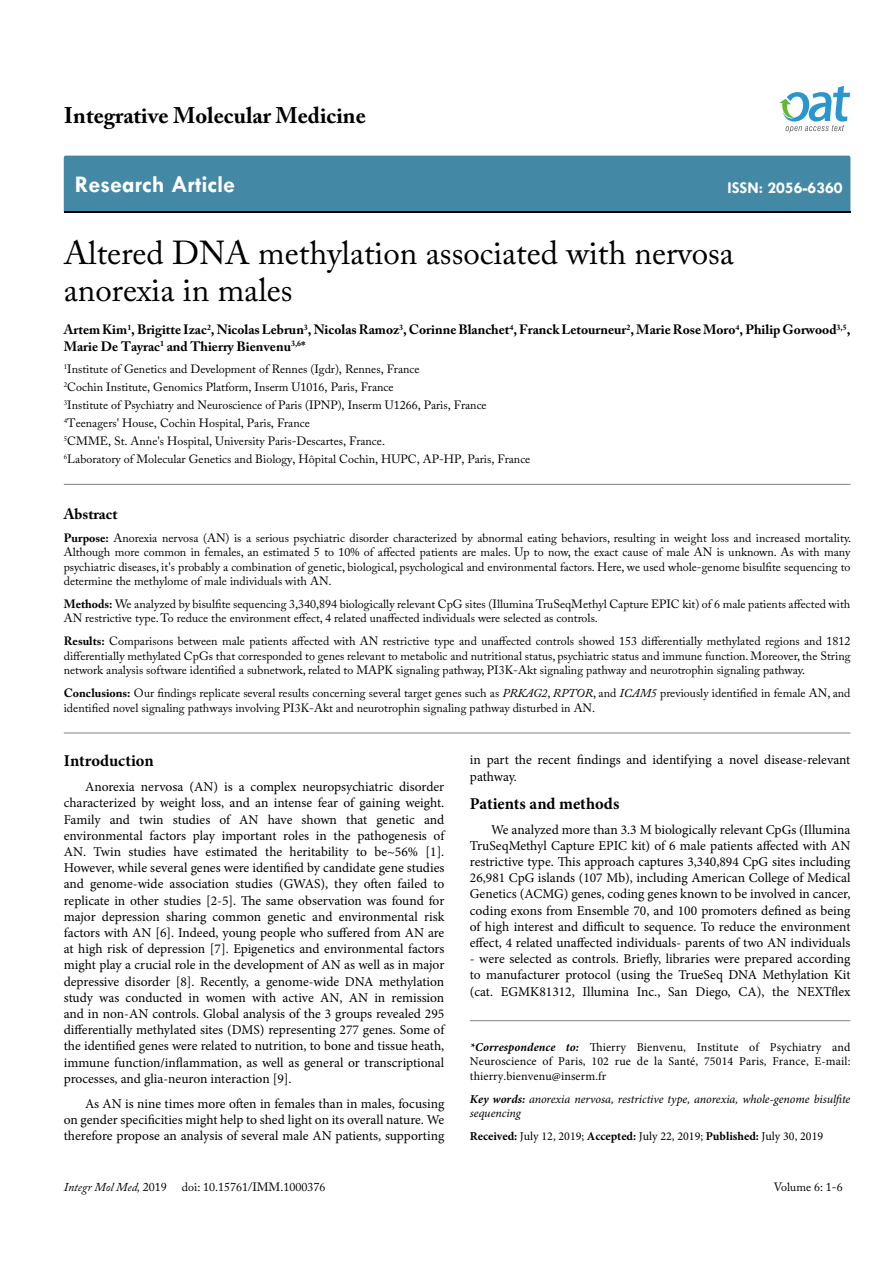
<style>
.page{position:relative;width:893px;height:1263px;background:#fff}
.page>*{position:absolute;margin:0;border:0;box-sizing:border-box;transform-origin:0 0}
.t1{font:33px/37.5px "Adobe Caslon Pro";color:#000}
.t2{font:700 24px "Tw Cen";color:#fff}
.t3{font:700 22.5px "Adobe Caslon Pro";color:#000}
.t4{font:700 16.5px "Minion Pro";letter-spacing:-.005em;color:#000}
.t5{font:700 16.5px "Tw Cen";color:#fff}
.t6{font:700 15px "Adobe Caslon Pro";color:#000}
.t7{font:13.5px/16.2px "Minion Pro";color:#000;text-align:justify}
.t8{font:700 13.5px/16.2px "Adobe Caslon Pro";color:#000}
.t9{font:12px/14.4px "Adobe Caslon Pro";color:#000}
.t10{font:12px/14.4px "Minion Pro";letter-spacing:.01em;color:#000;text-align:justify}
.t11{font:italic 12px/14.4px "Minion Pro";letter-spacing:-.005em;color:#000}
.t12{font:italic 12px "Adobe Caslon Pro";color:#000}
.s1{font-weight:700}
.s2{font-style:italic}
.s3{font-weight:700;font-style:italic}
.s4{font-style:normal}
</style>
<div class="page">
<div style="left:64px;top:156px;width:786px;height:56px;background:#4389a5"></div>
<svg style="left:779px;top:86px;width:71px;height:47px"></svg>
<hr style="left:64px;top:733px;width:786px;height:1px;background:#808285">
<hr style="left:64px;top:484px;width:786px;height:1px;background:#808285">
<hr style="left:470px;top:1020px;width:380px;height:1px;background:#808285">
<h3 class="t3" style="left:64px;top:102px;width:303px">Integrative Molecular Medicine</h3>
<h2 class="t2" style="left:75px;top:170px;width:162px">Research Article</h2>
<p class="t5" style="left:727px;top:178px;width:117px">ISSN: 2056-6360</p>
<h1 class="t1" style="left:64px;top:234px;width:672px">Altered DNA methylation associated with nervosa anorexia in males</h1>
<p class="t8" style="left:64px;top:322px;width:788px">Artem Kim<sup>1</sup>, Brigitte Izac<sup>2</sup>, Nicolas Lebrun<sup>3</sup>, Nicolas Ramoz<sup>3</sup>, Corinne Blanchet<sup>4</sup>, Franck Letourneur<sup>2</sup>, Marie Rose Moro<sup>4</sup>, Philip Gorwood<sup>3,5</sup>,<br>Marie De Tayrac<sup>1</sup> and Thierry Bienvenu<sup>3,6</sup>*</p>
<p class="t9" style="left:64px;top:360px;width:468px;line-height:18px"><sup>1</sup>Institute of Genetics and Development of Rennes (Igdr), Rennes, France<br><sup>2</sup>Cochin Institute, Genomics Platform, Inserm U1016, Paris, France<br><sup>3</sup>Institute of Psychiatry and Neuroscience of Paris (IPNP), Inserm U1266, Paris, France <sup>4</sup>Teenagers' House, Cochin Hospital, Paris, France<br><sup>5</sup>CMME, St. Anne's Hospital, University Paris-Descartes, France.<br><sup>6</sup>Laboratory of Molecular Genetics and Biology, Hôpital Cochin, HUPC, AP-HP, Paris, France</p>
<p class="t6" style="left:64px;top:505px;width:55px">Abstract</p>
<p class="t9" style="left:64px;top:531px;width:789px;text-align:justify"><span class="s1">Purpose:</span> Anorexia nervosa (AN) is a serious psychiatric disorder characterized by abnormal eating behaviors, resulting in weight loss and increased mortality.<br>Although more common in females, an estimated 5 to 10% of affected patients are males. Up to now, the exact cause of male AN is unknown. As with many psychiatric diseases, it's probably a combination of genetic, biological, psychological and environmental factors. Here, we used whole-genome bisulfite sequencing to determine the methylome of male individuals with AN.</p>
<p class="t9" style="left:64px;top:597px;width:788px"><span class="s1">Methods:</span> We analyzed by bisulfite sequencing 3,340,894 biologically relevant CpG sites (Illumina TruSeqMethyl Capture EPIC kit) of 6 male patients affected with<br>AN restrictive type. To reduce the environment effect, 4 related unaffected individuals were selected as controls.</p>
<p class="t9" style="left:64px;top:634px;width:788px;text-align:justify"><span class="s1">Results:</span> Comparisons between male patients affected with AN restrictive type and unaffected controls showed 153 differentially methylated regions and 1812 differentially methylated CpGs that corresponded to genes relevant to metabolic and nutritional status, psychiatric status and immune function. Moreover, the String network analysis software identified a subnetwork, related to MAPK signaling pathway, PI3K-Akt signaling pathway and neurotrophin signaling pathway.</p>
<p class="t9" style="left:64px;top:686px;width:788px"><span class="s1">Conclusions:</span> Our findings replicate several results concerning several target genes such as <span class="s2">PRKAG2</span>, <span class="s2">RPTOR</span>, and <span class="s2">ICAM5</span> previously identified in female AN, and identified novel signaling pathways involving PI3K-Akt and neurotrophin signaling pathway disturbed in AN.</p>
<p class="t4" style="left:64px;top:749px;width:91px">Introduction</p>
<p class="t7" style="left:64px;top:779px;width:382px;text-indent:21px">Anorexia nervosa (AN) is a complex neuropsychiatric disorder characterized by weight loss, and an intense fear of gaining weight.<br>Family and twin studies of AN have shown that genetic and environmental factors play important roles in the pathogenesis of AN. Twin studies have estimated the heritability to be~56% [1].<br>However, while several genes were identified by candidate gene studies and genome-wide association studies (GWAS), they often failed to replicate in other studies [2-5]. The same observation was found for major depression sharing common genetic and environmental risk factors with AN [6]. Indeed, young people who suffered from AN are at high risk of depression [7]. Epigenetics and environmental factors might play a crucial role in the development of AN as well as in major depressive disorder [8]. Recently, a genome-wide DNA methylation study was conducted in women with active AN, AN in remission and in non-AN controls. Global analysis of the 3 groups revealed 295 differentially methylated sites (DMS) representing 277 genes. Some of the identified genes were related to nutrition, to bone and tissue heath, immune function/inflammation, as well as general or transcriptional processes, and glia-neuron interaction [9].</p>
<p class="t7" style="left:64px;top:1095px;width:382px;text-indent:21px">As AN is nine times more often in females than in males, focusing on gender specificities might help to shed light on its overall nature. We therefore propose an analysis of several male AN patients, supporting</p>
<p class="t7" style="left:470px;top:752px;width:382px">in part the recent findings and identifying a novel disease-relevant pathway.</p>
<p class="t4" style="left:470px;top:792px;width:151px">Patients and methods</p>
<p class="t7" style="left:470px;top:821px;width:382px;text-indent:21px">We analyzed more than 3.3 M biologically relevant CpGs (Illumina TruSeqMethyl Capture EPIC kit) of 6 male patients affected with AN restrictive type. This approach captures 3,340,894 CpG sites including 26,981 CpG islands (107 Mb), including American College of Medical Genetics (ACMG) genes, coding genes known to be involved in cancer, coding exons from Ensemble 70, and 100 promoters defined as being of high interest and difficult to sequence. To reduce the environment effect, 4 related unaffected individuals- parents of two AN individuals</p>
<p class="t7" style="left:470px;top:951px;width:382px">- were selected as controls. Briefly, libraries were prepared according to manufacturer protocol (using the TrueSeq DNA Methylation Kit (cat. EGMK81312, Illumina Inc., San Diego, CA), the NEXTflex</p>
<p class="t10" style="left:470px;top:1040px;width:382px"><span class="s3">*Correspondence to:</span> Thierry Bienvenu, Institute of Psychiatry and Neuroscience of Paris, 102 rue de la Santé, 75014 Paris, France, E-mail: thierry.bienvenu@inserm.fr</p>
<p class="t11" style="left:470px;top:1091px;width:382px"><span class="s1">Key words:</span> anorexia nervosa, restrictive type, anorexia, whole-genome bisulfite sequencing</p>
<p class="t10" style="left:470px;top:1129px;width:355px"><span class="s1">Received:</span> July 12, 2019; <span class="s1">Accepted:</span> July 22, 2019; <span class="s1">Published:</span> July 30, 2019</p>
<p class="t12" style="left:64px;top:1180px;width:104px">Integr Mol Med, <span class="s4">2019</span></p>
<p class="t9" style="left:182px;top:1180px;width:145px">doi: 10.15761/IMM.1000376</p>
<p class="t9" style="left:774px;top:1180px;width:71px">Volume 6: 1-6</p>
</div>
